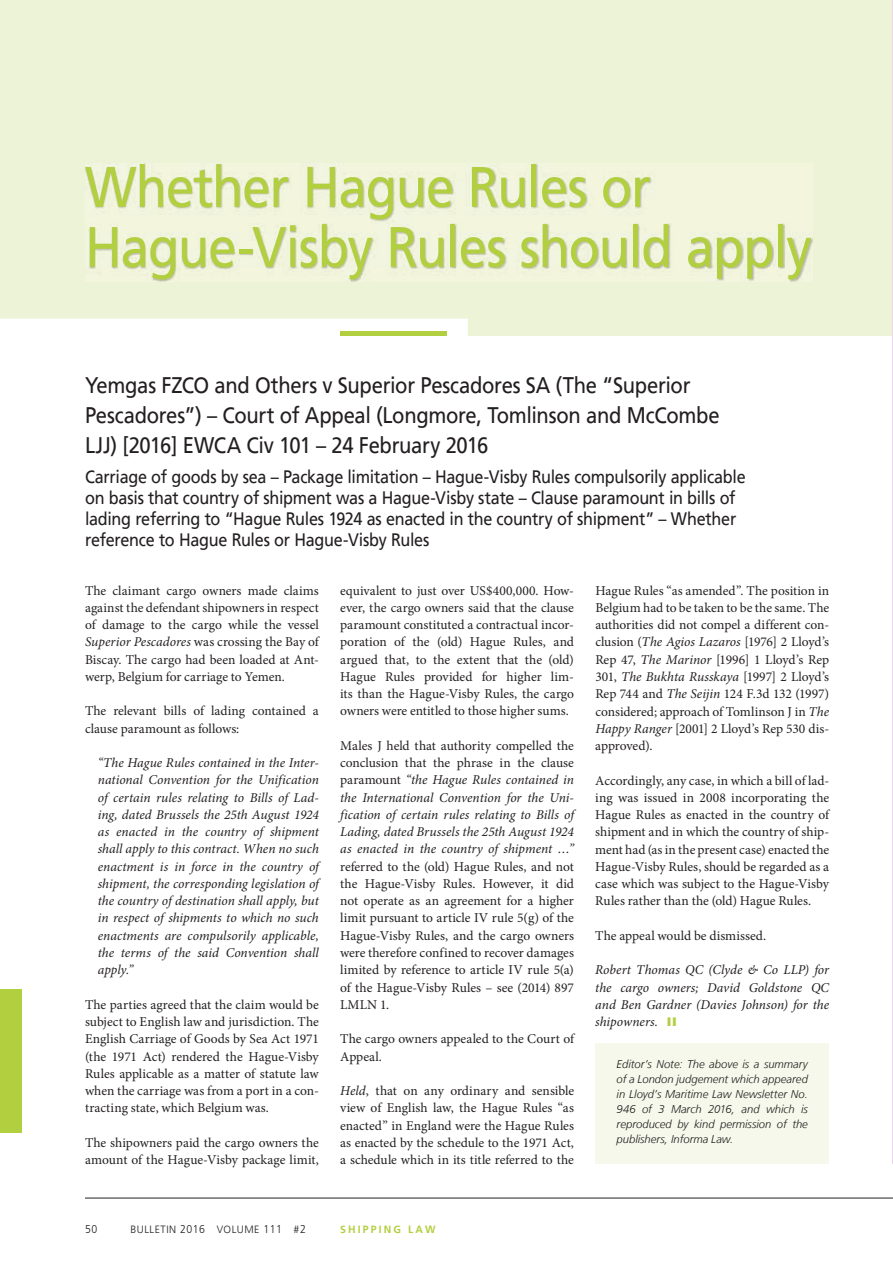
<style>
.page{position:relative;width:893px;height:1263px;background:#fff}
.page>*{position:absolute;margin:0;border:0;box-sizing:border-box;transform-origin:0 0}
.t1{font:57px/60px "Frutiger";letter-spacing:-.025em;color:#b2cf40;scale:.9 1}
.t2{font:22.5px/30px "Frutiger";letter-spacing:-.015em;color:#231f20;scale:.9 1}
.t3{font:18px/21px "Frutiger";letter-spacing:-.015em;color:#231f20;scale:.9 1}
.t4{font:13.5px/17.2px "Minion Pro";color:#231f20;text-align:justify}
.t5{font:italic 13.5px/17.2px "Minion Pro";color:#231f20;text-align:justify}
.t6{font:300 11.4px "Frutiger";color:#231f20;scale:.93 1}
.t7{font:italic 300 11.25px/14.9px "Frutiger";color:#231f20;text-align:justify}
.t8{font:300 10.5px "Frutiger";letter-spacing:.05em;color:#231f20}
.t9{font:700 10.5px "Frutiger";letter-spacing:.2em;color:#b2cf40}
.s1{font-style:normal}
.s2{font-style:italic}
.s3{font-family:"Frutiger";font-weight:900;font-style:normal;font-size:11.4px;color:#b2cf40}
.s4{font-size:11.4px}
</style>
<div class="page">
<hr style="left:85px;top:1198px;width:808px;height:1px;background:#231f20">
<div style="left:0;top:0;width:893px;height:336px;background:#ecf3d6"></div>
<hr style="left:340px;top:332px;width:106px;height:4px;background:#b2cf40">
<div style="left:0;top:989px;width:21px;height:143px;background:#b2cf40"></div>
<img style="left:85px;top:164px;width:727px;height:117px">
<div style="left:595px;top:1043px;width:234px;height:121px;background:#f5f8ea"></div>
<h1 class="t1" style="left:85px;top:157px;width:809px">Whether Hague Rules or<br>Hague-Visby Rules should apply</h1>
<h2 class="t2" style="left:85px;top:370px;width:707px">Yemgas FZCO and Others v Superior Pescadores SA (The “Superior<br>Pescadores”) – Court of Appeal (Longmore, Tomlinson and McCombe<br>LJJ) [2016] EWCA Civ 101 – 24 February 2016</h2>
<p class="t3" style="left:85px;top:466px;width:736px">Carriage of goods by sea – Package limitation – Hague-Visby Rules compulsorily applicable on basis that country of shipment was a Hague-Visby state – Clause paramount in bills of lading referring to “Hague Rules 1924 as enacted in the country of shipment” – Whether reference to Hague Rules or Hague-Visby Rules</p>
<p class="t4" style="left:340px;top:582px;width:235px">equivalent to just over US$400,000. How&shy;ever, the cargo owners said that the clause paramount constituted a contractual incor&shy;poration of the (old) Hague Rules, and argued that, to the extent that the (old)<br>Hague Rules provided for higher lim&shy;its than the Hague-Visby Rules, the cargo owners were entitled to those higher sums.</p>
<p class="t5" style="left:340px;top:737px;width:235px"><span class="s1">Males J held that authority compelled the conclusion that the phrase in the clause paramount</span> “the Hague Rules contained in the International Convention for the Uni&shy;fication of certain rules relating to Bills of Lading, dated Brussels the 25th August 1924 as enacted in the country of shipment …”</p>
<p class="t4" style="left:340px;top:858px;width:235px">referred to the (old) Hague Rules, and not the Hague-Visby Rules. However, it did not operate as an agreement for a higher limit pursuant to article IV rule 5(g) of the Hague-Visby Rules, and the cargo owners were therefore confined to recover damages limited by reference to article IV rule 5(a) of the Hague-Visby Rules – see (2014) 897<br>LMLN 1.</p>
<p class="t4" style="left:340px;top:1030px;width:235px">The cargo owners appealed to the Court of<br>Appeal.</p>
<p class="t4" style="left:340px;top:1082px;width:235px"><span class="s2">Held</span>, that on any ordinary and sensible view of English law, the Hague Rules “as enacted” in England were the Hague Rules as enacted by the schedule to the 1971 Act, a schedule which in its title referred to the</p>
<p class="t4" style="left:85px;top:582px;width:235px">The claimant cargo owners made claims against the defendant shipowners in respect of damage to the cargo while the vessel <span class="s2">Superior Pescadores</span> was crossing the Bay of Biscay. The cargo had been loaded at Ant&shy;werp, Belgium for carriage to Yemen.</p>
<p class="t4" style="left:85px;top:702px;width:235px">The relevant bills of lading contained a clause paramount as follows:</p>
<p class="t5" style="left:98px;top:754px;width:223px">“The Hague Rules contained in the Inter&shy;national Convention for the Unification of certain rules relating to Bills of Lad&shy;ing, dated Brussels the 25th August 1924 as enacted in the country of shipment shall apply to this contract. When no such enactment is in force in the country of shipment, the corresponding legislation of the country of destination shall apply, but in respect of shipments to which no such enactments are compulsorily applicable, the terms of the said Convention shall apply.”</p>
<p class="t4" style="left:85px;top:996px;width:235px">The parties agreed that the claim would be subject to English law and jurisdiction. The English Carriage of Goods by Sea Act 1971 (the 1971 Act) rendered the Hague-Visby Rules applicable as a matter of statute law when the carriage was from a port in a con&shy;tracting state, which Belgium was.</p>
<p class="t4" style="left:85px;top:1134px;width:235px">The shipowners paid the cargo owners the amount of the Hague-Visby package limit,</p>
<p class="t4" style="left:595px;top:582px;width:235px">Hague Rules “as amended”. The position in Belgium had to be taken to be the same. The authorities did not compel a different con&shy;clusion (<span class="s2">The Agios Lazaros</span> [1976] 2 Lloyd’s Rep 47, <span class="s2">The Marinor</span> [1996] 1 Lloyd’s Rep 301, <span class="s2">The Bukhta Russkaya</span> [1997] 2 Lloyd’s Rep 744 and <span class="s2">The Seijin</span> 124 F.3d 132 (1997) considered; approach of Tomlinson J in <span class="s2">The Happy Ranger</span> [2001] 2 Lloyd’s Rep 530 dis&shy;approved).</p>
<p class="t4" style="left:595px;top:772px;width:235px">Accordingly, any case, in which a bill of lad&shy;ing was issued in 2008 incorporating the Hague Rules as enacted in the country of shipment and in which the country of ship&shy;ment had (as in the present case) enacted the Hague-Visby Rules, should be regarded as a case which was subject to the Hague-Visby Rules rather than the (old) Hague Rules.</p>
<p class="t4" style="left:595px;top:927px;width:172px">The appeal would be dismissed.</p>
<p class="t5" style="left:595px;top:961px;width:235px">Robert Thomas QC (Clyde &amp; Co LLP) for the cargo owners; David Goldstone QC and Ben Gardner (Davies Johnson) for the shipowners. <span class="s3">ll</span></p>
<p class="t7" style="left:617px;top:1057px;width:193px">Editor’s Note: The above is a summary of a London judgement which appeared in Lloyd’s Maritime Law Newsletter No.<br>946 of 3 March 2016, and which is reproduced by kind permission of the publishers, Informa Law.</p>
<p class="t6" style="left:85px;top:1222px;width:15px">50</p>
<p class="t8" style="left:131px;top:1223px;width:177px">BULLETIN <span class="s4">2016</span> VOLUME <span class="s4">111</span> #<span class="s4">2</span></p>
<p class="t9" style="left:340px;top:1223px;width:97px">SHIPPING LAW</p>
</div>
